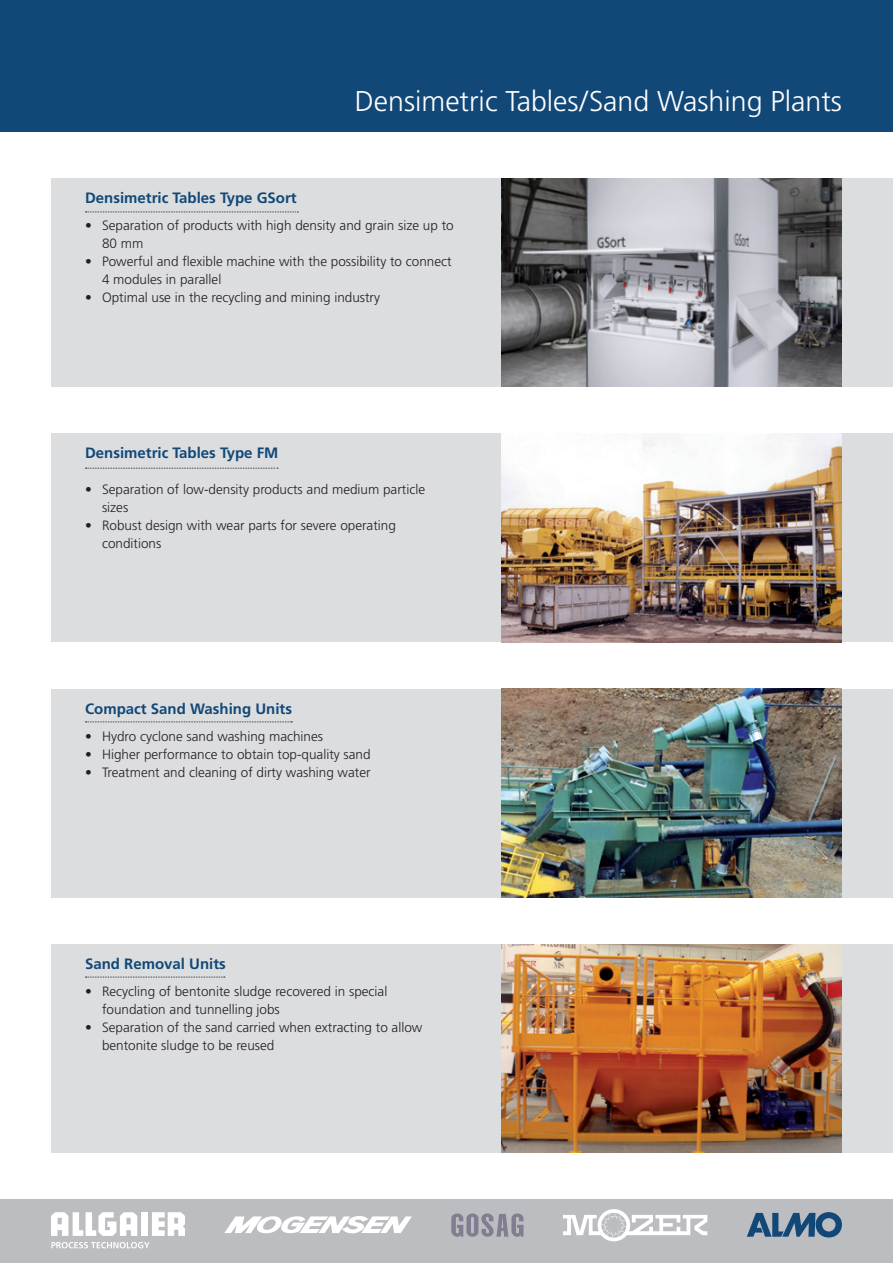
<style>
.page{position:relative;width:893px;height:1263px;background:#fff}
.page>*{position:absolute;margin:0;border:0;box-sizing:border-box;transform-origin:0 0}
.t1{font:300 28.5px "Frutiger";color:#fff}
.t2{font:700 15px "Frutiger";color:#124877}
.t3{font:300 13.5px/18px "Frutiger";color:#231f20}
</style>
<div class="page">
<div style="left:0;top:0;width:893px;height:132px;background:#124877"></div>
<div style="left:0;top:1199px;width:893px;height:64px;background:#bcbdc0"></div>
<div style="left:51px;top:179px;width:842px;height:208px;background:#dcdddf"></div>
<div style="left:51px;top:434px;width:842px;height:208px;background:#dcdddf"></div>
<img style="left:502px;top:179px;width:340px;height:208px">
<img style="left:502px;top:434px;width:340px;height:208px">
<div style="left:51px;top:689px;width:842px;height:208px;background:#dcdddf"></div>
<img style="left:502px;top:689px;width:340px;height:208px">
<div style="left:51px;top:944px;width:842px;height:208px;background:#dcdddf"></div>
<img style="left:502px;top:944px;width:340px;height:208px">
<svg style="left:563px;top:1209px;width:144px;height:32px"></svg>
<svg style="left:451px;top:1213px;width:72px;height:24px"></svg>
<svg style="left:224px;top:1216px;width:188px;height:17px"></svg>
<div style="left:141px;top:1212px;width:7px;height:24px;background:#fff"></div>
<svg style="left:51px;top:1212px;width:86px;height:24px"></svg>
<svg style="left:152px;top:1212px;width:33px;height:24px"></svg>
<svg style="left:51px;top:1242px;width:99px;height:6px"></svg>
<svg style="left:747px;top:1212px;width:95px;height:25px"></svg>
<svg style="left:85px;top:212px;width:213px;height:1px"></svg>
<svg style="left:85px;top:468px;width:193px;height:1px"></svg>
<svg style="left:85px;top:721px;width:207px;height:1px"></svg>
<svg style="left:85px;top:977px;width:140px;height:1px"></svg>
<h1 class="t1" style="left:355px;top:85px;width:489px">Densimetric Tables/Sand Washing Plants</h1>
<p class="t2" style="left:85px;top:189px;width:213px">Densimetric Tables Type GSort</p>
<p class="t3" style="left:102px;top:217px;width:353px;text-indent:-17px">• Separation of products with high density and grain size up to<br>80 mm</p>
<p class="t3" style="left:102px;top:253px;width:351px;text-indent:-17px">• Powerful and flexible machine with the possibility to connect<br>4 modules in parallel</p>
<p class="t3" style="left:85px;top:289px;width:297px">• Optimal use in the recycling and mining industry</p>
<p class="t2" style="left:85px;top:444px;width:195px">Densimetric Tables Type FM</p>
<p class="t3" style="left:102px;top:481px;width:325px;text-indent:-17px">• Separation of low-density products and medium particle sizes</p>
<p class="t3" style="left:102px;top:517px;width:295px;text-indent:-17px">• Robust design with wear parts for severe operating conditions</p>
<p class="t2" style="left:85px;top:699px;width:208px">Compact Sand Washing Units</p>
<p class="t3" style="left:85px;top:727px;width:240px">• Hydro cyclone sand washing machines</p>
<p class="t3" style="left:85px;top:745px;width:287px">• Higher performance to obtain top-quality sand</p>
<p class="t3" style="left:85px;top:763px;width:287px">• Treatment and cleaning of dirty washing water</p>
<p class="t2" style="left:85px;top:955px;width:142px">Sand Removal Units</p>
<p class="t3" style="left:102px;top:982px;width:287px;text-indent:-17px">• Recycling of bentonite sludge recovered in special foundation and tunnelling jobs</p>
<p class="t3" style="left:102px;top:1018px;width:322px;text-indent:-17px">• Separation of the sand carried when extracting to allow bentonite sludge to be reused</p>
</div>
